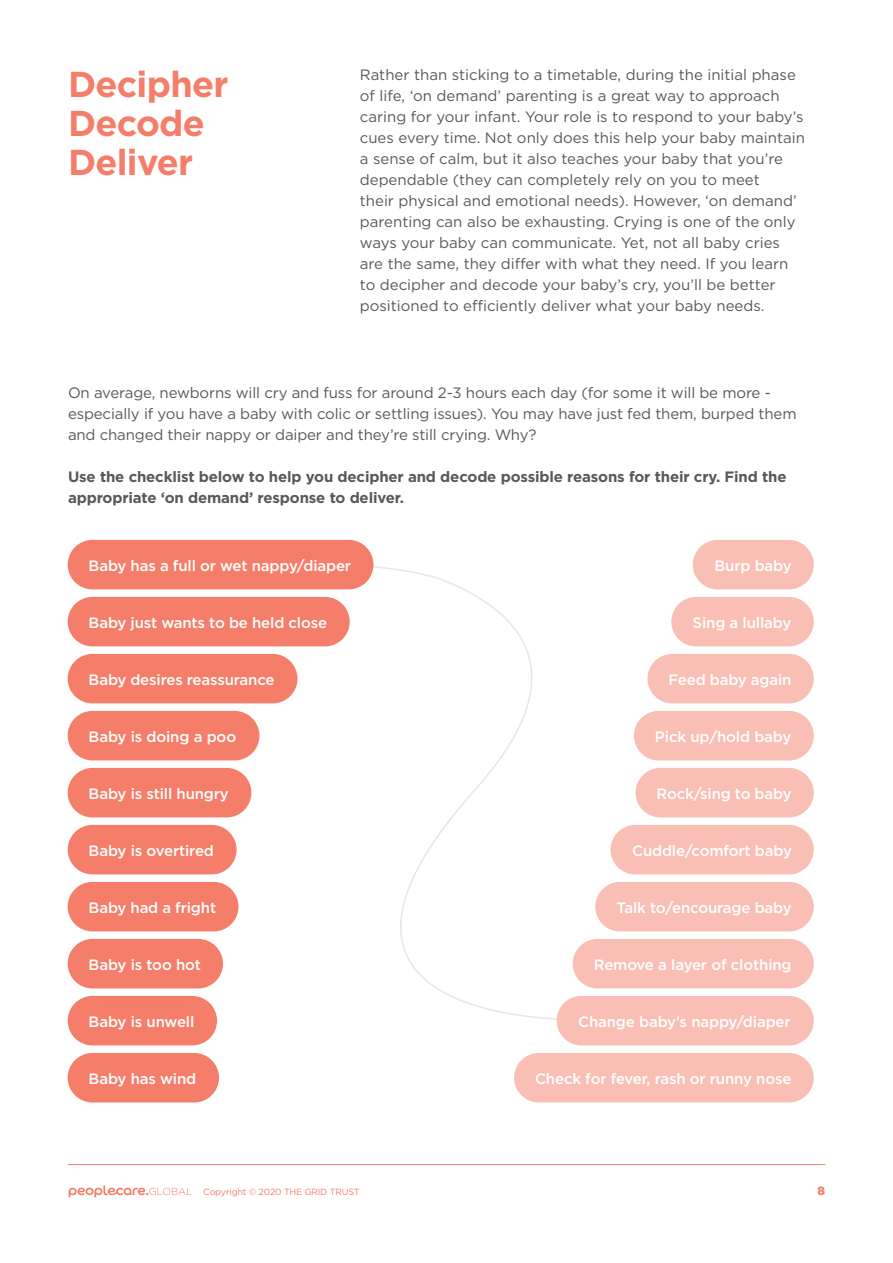
<style>
.page{position:relative;width:893px;height:1263px;background:#fff}
.page>*{position:absolute;margin:0;border:0;box-sizing:border-box;transform-origin:0 0}
.t1{font:700 36px/39px "Gotham";letter-spacing:-.02em;color:#f47e69}
.t2{font:15px/21px "Gotham";color:#58595b}
.t3{font:500 15px "Gotham";letter-spacing:-.01em;color:#fff}
.t4{font:700 15px/21px "Gotham";letter-spacing:-.01em;color:#58595b}
.t5{font:900 12px "Gotham";color:#f47e69}
.t6{font:9px "Gotham";letter-spacing:-.02em;color:#f47e69}
</style>
<div class="page">
<svg style="left:249px;top:560px;width:355px;height:481px"></svg>
<div style="left:68px;top:540px;width:305px;height:49px;background:#f47e69;border-radius:25px"></div>
<div style="left:68px;top:597px;width:282px;height:49px;background:#f47e69;border-radius:25px"></div>
<div style="left:68px;top:654px;width:229px;height:49px;background:#f47e69;border-radius:25px"></div>
<div style="left:68px;top:711px;width:191px;height:49px;background:#f47e69;border-radius:25px"></div>
<div style="left:68px;top:768px;width:183px;height:49px;background:#f47e69;border-radius:25px"></div>
<div style="left:68px;top:825px;width:169px;height:49px;background:#f47e69;border-radius:25px"></div>
<div style="left:68px;top:882px;width:170px;height:49px;background:#f47e69;border-radius:25px"></div>
<div style="left:68px;top:939px;width:155px;height:49px;background:#f47e69;border-radius:25px"></div>
<div style="left:68px;top:996px;width:149px;height:49px;background:#f47e69;border-radius:25px"></div>
<div style="left:68px;top:1053px;width:151px;height:49px;background:#f47e69;border-radius:25px"></div>
<div style="left:693px;top:540px;width:121px;height:49px;background:#f9beb4;border-radius:25px"></div>
<div style="left:671px;top:597px;width:143px;height:49px;background:#f9beb4;border-radius:25px"></div>
<div style="left:647px;top:654px;width:167px;height:49px;background:#f9beb4;border-radius:25px"></div>
<div style="left:634px;top:711px;width:180px;height:49px;background:#f9beb4;border-radius:25px"></div>
<div style="left:636px;top:768px;width:178px;height:49px;background:#f9beb4;border-radius:25px"></div>
<div style="left:610px;top:825px;width:204px;height:49px;background:#f9beb4;border-radius:25px"></div>
<div style="left:595px;top:882px;width:219px;height:49px;background:#f9beb4;border-radius:25px"></div>
<div style="left:573px;top:939px;width:241px;height:49px;background:#f9beb4;border-radius:25px"></div>
<div style="left:557px;top:996px;width:257px;height:49px;background:#f9beb4;border-radius:25px"></div>
<div style="left:514px;top:1053px;width:300px;height:49px;background:#f9beb4;border-radius:25px"></div>
<hr style="left:68px;top:1164px;width:757px;height:1px;background:#f47e69">
<svg style="left:69px;top:1185px;width:123px;height:12px"></svg>
<h1 class="t1" style="left:68px;top:64px;width:162px">Decipher<br>Decode<br>Deliver</h1>
<p class="t2" style="left:360px;top:64px;width:447px">Rather than sticking to a timetable, during the initial phase of life, ‘on demand’ parenting is a great way to approach caring for your infant. Your role is to respond to your baby’s cues every time. Not only does this help your baby maintain a sense of calm, but it also teaches your baby that you’re dependable (they can completely rely on you to meet<br>their physical and emotional needs). However, ‘on demand’ parenting can also be exhausting. Crying is one of the only ways your baby can communicate. Yet, not all baby cries are the same, they differ with what they need. If you learn to decipher and decode your baby’s cry, you’ll be better positioned to efficiently deliver what your baby needs.</p>
<p class="t2" style="left:68px;top:382px;width:730px">On average, newborns will cry and fuss for around 2-3 hours each day (for some it will be more - especially if you have a baby with colic or settling issues). You may have just fed them, burped them and changed their nappy or daiper and they’re still crying. Why?</p>
<p class="t4" style="left:68px;top:466px;width:720px">Use the checklist below to help you decipher and decode possible reasons for their cry. Find the appropriate ‘on demand’ response to deliver.</p>
<p class="t3" style="left:89px;top:556px;width:264px">Baby has a full or wet nappy/diaper</p>
<p class="t3" style="left:715px;top:556px;width:79px">Burp baby</p>
<p class="t3" style="left:89px;top:613px;width:240px">Baby just wants to be held close</p>
<p class="t3" style="left:693px;top:613px;width:100px">Sing a lullaby</p>
<p class="t3" style="left:89px;top:670px;width:187px">Baby desires reassurance</p>
<p class="t3" style="left:668px;top:670px;width:125px">Feed baby again</p>
<p class="t3" style="left:89px;top:727px;width:149px">Baby is doing a poo</p>
<p class="t3" style="left:655px;top:727px;width:138px">Pick up/hold baby</p>
<p class="t3" style="left:89px;top:784px;width:142px">Baby is still hungry</p>
<p class="t3" style="left:657px;top:784px;width:136px">Rock/sing to baby</p>
<p class="t3" style="left:89px;top:841px;width:127px">Baby is overtired</p>
<p class="t3" style="left:632px;top:841px;width:161px">Cuddle/comfort baby</p>
<p class="t3" style="left:89px;top:898px;width:129px">Baby had a fright</p>
<p class="t3" style="left:617px;top:898px;width:177px">Talk to/encourage baby</p>
<p class="t3" style="left:89px;top:955px;width:114px">Baby is too hot</p>
<p class="t3" style="left:594px;top:955px;width:199px">Remove a layer of clothing</p>
<p class="t3" style="left:89px;top:1012px;width:107px">Baby is unwell</p>
<p class="t3" style="left:578px;top:1012px;width:214px">Change baby’s nappy/diaper</p>
<p class="t3" style="left:89px;top:1069px;width:109px">Baby has wind</p>
<p class="t3" style="left:535px;top:1069px;width:258px">Check for fever, rash or runny nose</p>
<p class="t6" style="left:203px;top:1186px;width:158px">Copyright © 2020 THE GRID TRUST</p>
<p class="t5" style="left:817px;top:1182px;width:9px">8</p>
</div>
